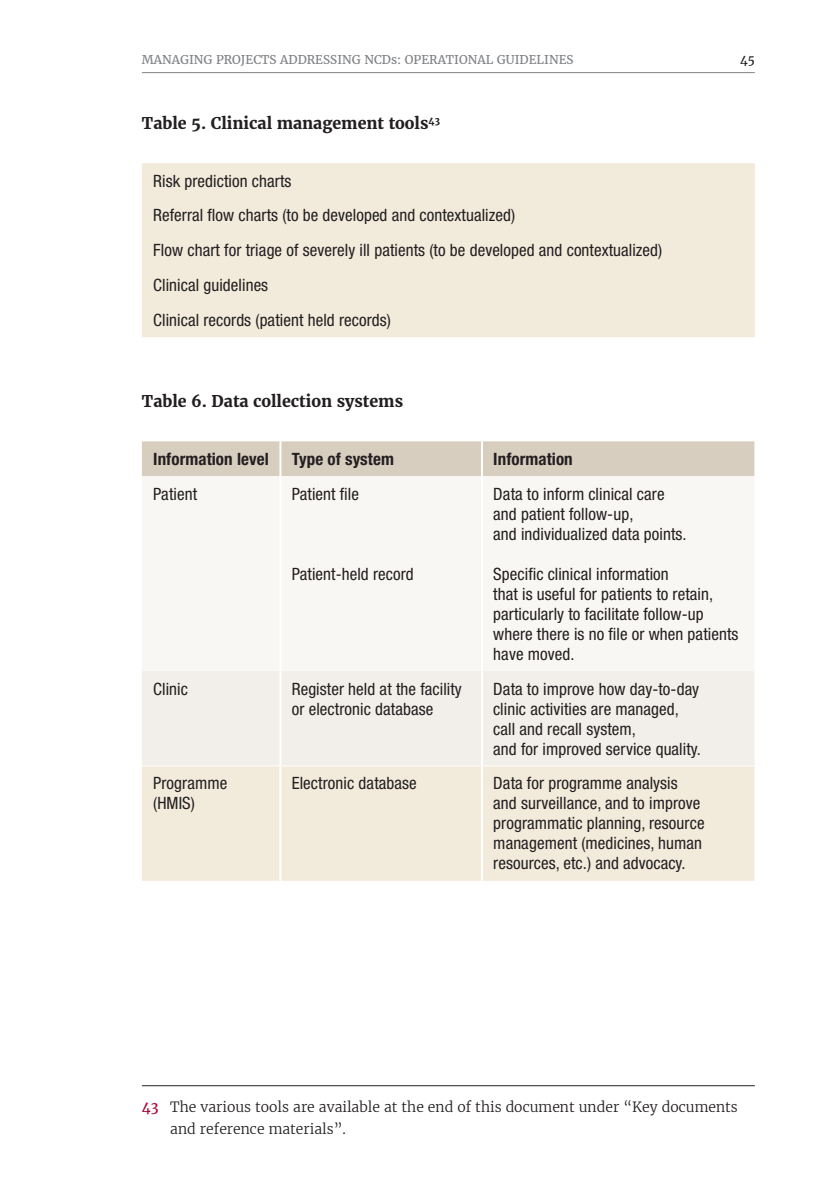
<style>
.page{position:relative;width:840px;height:1191px;background:#fff}
.page>*{position:absolute;margin:0;border:0;box-sizing:border-box;transform-origin:0 0}
.Table_text_black{font:condensed 17px/20px "Helvetica Neue LT Std";letter-spacing:.005em;color:#231f20}
.Table_text_black-2{font:700 condensed 17px "Helvetica Neue LT Std";letter-spacing:.005em;color:#231f20}
.Table-Titre{font:700 16px "Merriweather";color:#231f20}
.Footnote{font:300 14px/22px "Merriweather";color:#231f20}
.t1{font:12px "Merriweather";color:#808285}
.t2{font:12px "Merriweather";color:#231f20}
.s1{font-weight:400;color:#ab0333}
</style>
<div class="page">
<hr style="left:142px;top:72px;width:612px;height:1px;background:#808285">
<div style="left:142px;top:163px;width:612px;height:174px;background:#f2eadb"></div>
<div style="left:142px;top:441px;width:612px;height:35px;background:#d8cebf"></div>
<div style="left:142px;top:476px;width:612px;height:195px;background:#f9f7f4"></div>
<div style="left:142px;top:671px;width:612px;height:94px;background:#f2efea"></div>
<div style="left:142px;top:766px;width:612px;height:114px;background:#f2eadb"></div>
<hr style="left:279px;top:441px;width:2px;height:35px;background:#fff">
<hr style="left:480px;top:441px;width:2px;height:35px;background:#fff">
<hr style="left:279px;top:671px;width:2px;height:94px;background:#fff">
<hr style="left:480px;top:671px;width:2px;height:94px;background:#fff">
<hr style="left:279px;top:766px;width:2px;height:114px;background:#fff">
<hr style="left:480px;top:766px;width:2px;height:114px;background:#fff">
<hr style="left:279px;top:476px;width:2px;height:195px;background:#fff">
<hr style="left:480px;top:476px;width:2px;height:195px;background:#fff">
<hr style="left:142px;top:1085px;width:612px;height:1px;background:#231f20">
<p class="t1" style="left:142px;top:51px;width:433px">MANAGING PROJECTS ADDRESSING NCDs: OPERATIONAL GUIDELINES</p>
<p class="t2" style="left:739px;top:51px;width:16px">45</p>
<p class="Table-Titre" style="left:142px;top:113px;width:299px">Table 5. Clinical management tools<sup>43</sup></p>
<p class="Table_text_black" style="left:153px;top:170px;width:140px">Risk prediction charts</p>
<p class="Table_text_black" style="left:153px;top:205px;width:363px">Referral flow charts (to be developed and contextualized)</p>
<p class="Table_text_black" style="left:153px;top:240px;width:510px">Flow chart for triage of severely ill patients (to be developed and contextualized)</p>
<p class="Table_text_black" style="left:153px;top:275px;width:116px">Clinical guidelines</p>
<p class="Table_text_black" style="left:153px;top:310px;width:239px">Clinical records (patient held records)</p>
<p class="Table-Titre" style="left:142px;top:391px;width:262px">Table 6. Data collection systems</p>
<p class="Table_text_black-2" style="left:153px;top:448px;width:117px">Information level</p>
<p class="Table_text_black-2" style="left:291px;top:448px;width:104px">Type of system</p>
<p class="Table_text_black-2" style="left:493px;top:448px;width:81px">Information</p>
<p class="Table_text_black" style="left:153px;top:483px;width:45px">Patient</p>
<p class="Table_text_black" style="left:291px;top:483px;width:69px">Patient file</p>
<p class="Table_text_black" style="left:493px;top:483px;width:195px">Data to inform clinical care and patient follow-up,<br>and individualized data points.</p>
<p class="Table_text_black" style="left:493px;top:563px;width:246px">Specific clinical information<br>that is useful for patients to retain, particularly to facilitate follow-up where there is no file or when patients have moved.</p>
<p class="Table_text_black" style="left:291px;top:563px;width:123px">Patient-held record</p>
<p class="Table_text_black" style="left:153px;top:678px;width:36px">Clinic</p>
<p class="Table_text_black" style="left:291px;top:678px;width:171px">Register held at the facility or electronic database</p>
<p class="Table_text_black" style="left:493px;top:678px;width:209px">Data to improve how day-to-day clinic activities are managed, call and recall system,<br>and for improved service quality.</p>
<p class="Table_text_black" style="left:153px;top:773px;width:75px">Programme (HMIS)</p>
<p class="Table_text_black" style="left:291px;top:773px;width:126px">Electronic database</p>
<p class="Table_text_black" style="left:493px;top:773px;width:213px">Data for programme analysis and surveillance, and to improve programmatic planning, resource management (medicines, human resources, etc.) and advocacy.</p>
<p class="Footnote" style="left:170px;top:1096px;width:568px;text-indent:-28px"><span class="s1">43</span> The various tools are available at the end of this document under “Key documents and reference materials”.</p>
</div>
